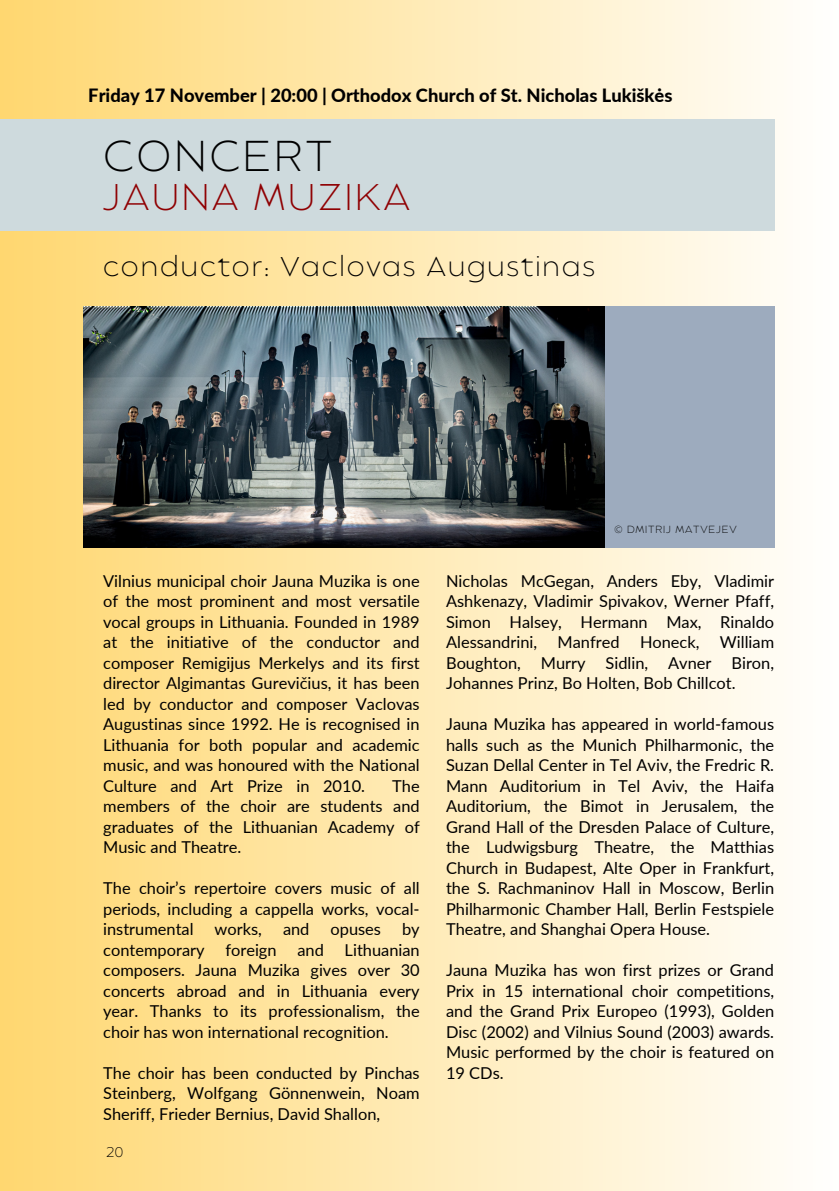
<style>
.page{position:relative;width:839px;height:1191px;background:#fff}
.page>*{position:absolute;margin:0;border:0;box-sizing:border-box;transform-origin:0 0}
.t1{font:200 43px "Balgin";letter-spacing:.07em;color:#000}
.t2{font:200 37px "Balgin";letter-spacing:.07em;color:#8f0002}
.t3{font:200 27.2px "Balgin";letter-spacing:.07em;color:#000}
.t4{font:800 18.4px "Lato";color:#000}
.t5{font:16.4px/20.4px "Lato";color:#000;text-align:justify}
.t6{font:200 14px "Balgin";color:#000}
.t7{font:200 10.4px "Balgin";letter-spacing:.08em;color:#000}
</style>
<div class="page">
<div style="left:0;top:0;width:838px;height:1191px;background:linear-gradient(to right,#ffd770,#fffefd)"></div>
<div style="left:103px;top:306px;width:671px;height:241px;background:#9dabbe"></div>
<img style="left:84px;top:306px;width:520px;height:242px">
<div style="left:0;top:119px;width:774px;height:111px;background:#cedadd"></div>
<p class="t4" style="left:88px;top:83px;width:585px">Friday 17 November | 20:00 | Orthodox Church of St. Nicholas Lukiškės</p>
<p class="t1" style="left:103px;top:139px;width:231px">CONCERT</p>
<p class="t2" style="left:103px;top:183px;width:308px">JAUNA MUZIKA</p>
<p class="t3" style="left:103px;top:256px;width:493px">conductor: Vaclovas Augustinas</p>
<p class="t7" style="left:614px;top:526px;width:124px">© DMITRIJ MATVEJEV</p>
<p class="t5" style="left:103px;top:570px;width:318px">Vilnius municipal choir Jauna Muzika is one of the most prominent and most versatile vocal groups in Lithuania. Founded in 1989 at the initiative of the conductor and composer Remigijus Merkelys and its first director Algimantas Gurevičius, it has been led by conductor and composer Vaclovas Augustinas since 1992. He is recognised in Lithuania for both popular and academic music, and was honoured with the National Culture and Art Prize in 2010.</p>
<p class="t5" style="left:103px;top:775px;width:318px;text-indent:289px">The members of the choir are students and graduates of the Lithuanian Academy of Music and Theatre.</p>
<p class="t5" style="left:103px;top:878px;width:318px">The choir’s repertoire covers music of all periods, including a cappella works, vocal&shy;instrumental</p>
<p class="t5" style="left:215px;top:919px;width:49px">works,</p>
<p class="t5" style="left:283px;top:919px;width:28px">and</p>
<p class="t5" style="left:330px;top:919px;width:52px">opuses</p>
<p class="t5" style="left:402px;top:919px;width:19px">by</p>
<p class="t5" style="left:103px;top:939px;width:318px;text-indent:241px">Lithuanian composers. Jauna Muzika gives over 30 concerts abroad and in Lithuania every year. Thanks to its professionalism, the choir has won international recognition.</p>
<p class="t5" style="left:103px;top:1062px;width:318px">The choir has been conducted by Pinchas Steinberg, Wolfgang Gönnenwein, Noam Sheriff, Frieder Bernius, David Shallon,</p>
<p class="t5" style="left:103px;top:939px;width:103px">contemporary</p>
<p class="t5" style="left:225px;top:939px;width:53px">foreign</p>
<p class="t5" style="left:297px;top:939px;width:28px">and</p>
<p class="t6" style="left:106px;top:1146px;width:19px">20</p>
<p class="t5" style="left:446px;top:570px;width:329px">Nicholas McGegan, Anders Eby, Vladimir Ashkenazy, Vladimir Spivakov, Werner Pfaff, Simon Halsey, Hermann Max, Rinaldo Alessandrini, Manfred Honeck, William Boughton, Murry Sidlin, Avner Biron, Johannes Prinz, Bo Holten, Bob Chillcot.</p>
<p class="t5" style="left:446px;top:714px;width:329px">Jauna Muzika has appeared in world-famous halls such as the Munich Philharmonic, the Suzan Dellal Center in Tel Aviv, the Fredric R.<br>Mann Auditorium in Tel Aviv, the Haifa Auditorium, the Bimot in Jerusalem, the Grand Hall of the Dresden Palace of Culture, the Ludwigsburg Theatre, the Matthias Church in Budapest, Alte Oper in Frankfurt, the S. Rachmaninov Hall in Moscow, Berlin Philharmonic Chamber Hall, Berlin Festspiele Theatre, and Shanghai Opera House.</p>
<p class="t5" style="left:446px;top:960px;width:329px">Jauna Muzika has won first prizes or Grand Prix in 15 international choir competitions, and the Grand Prix Europeo (1993), Golden Disc (2002) and Vilnius Sound (2003) awards.<br>Music performed by the choir is featured on 19 CDs.</p>
</div>
